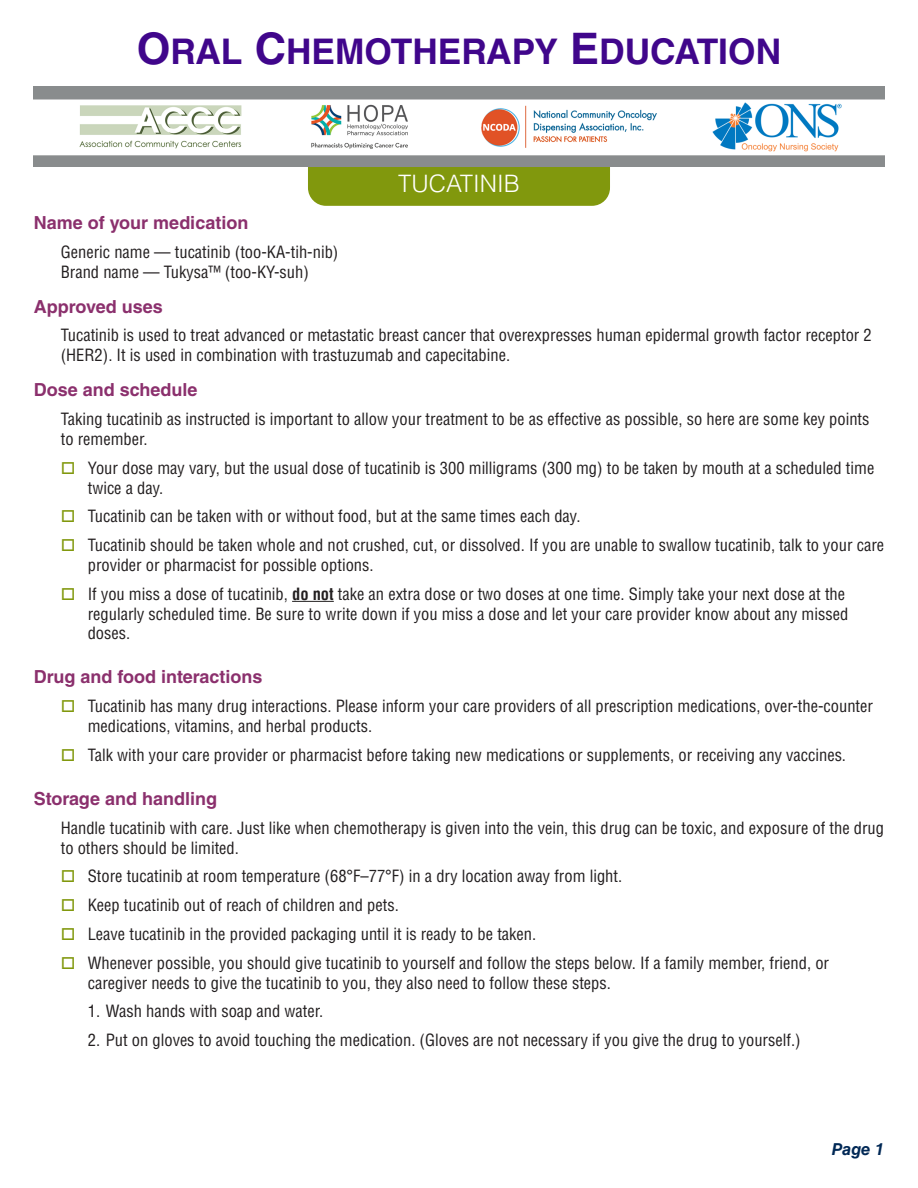
<style>
.page{position:relative;width:918px;height:1188px;background:#fff}
.page>*{position:absolute;margin:0;border:0;box-sizing:border-box;transform-origin:0 0}
.t1{font:700 35.4px "Helvetica LT Std";color:#40068b}
.drug_name{font:300 24px "Helvetica LT Std";color:#fff}
.subhead{font:700 18px "Helvetica LT Std";color:#8b306d}
.text{font:condensed 16.5px/19.8px "Helvetica LT Std";color:#231f20}
.t2{font:italic 700 16.5px "Helvetica LT Std";color:#002855}
.s1{font-size:43.5px}
.s2{color:#81980d}
.s3{font-weight:700}
</style>
<div class="page">
<div style="left:308px;top:139px;width:302px;height:67px;background:#81980d;border-radius:18px"></div>
<img style="left:34px;top:87px;width:850px;height:80px">
<hr style="left:292px;top:601px;width:42px;height:1px;background:#231f20">
<p class="t1" style="left:137px;top:30px;width:646px"><span class="s1">O</span>RAL <span class="s1">C</span>HEMOTHERAPY <span class="s1">E</span>DUCATION</p>
<p class="drug_name" style="left:398px;top:169px;width:123px">TUCATINIB</p>
<p class="subhead" style="left:34px;top:212px;width:216px">Name of your medication</p>
<p class="text" style="left:61px;top:242px;width:279px">Generic name — tucatinib (too-KA-tih-nib)</p>
<p class="text" style="left:61px;top:262px;width:250px">Brand name — Tukysa™ (too-KY-suh)</p>
<p class="subhead" style="left:34px;top:295px;width:130px">Approved uses</p>
<p class="text" style="left:61px;top:325px;width:813px">Tucatinib is used to treat advanced or metastatic breast cancer that overexpresses human epidermal growth factor receptor 2 (HER2). It is used in combination with trastuzumab and capecitabine.</p>
<p class="subhead" style="left:34px;top:379px;width:165px">Dose and schedule</p>
<p class="text" style="left:61px;top:409px;width:810px">Taking tucatinib as instructed is important to allow your treatment to be as effective as possible, so here are some key points to remember.</p>
<p class="text" style="left:88px;top:458px;width:788px;text-indent:-27px"><span class="s2">□</span> Your dose may vary, but the usual dose of tucatinib is 300 milligrams (300 mg) to be taken by mouth at a scheduled time twice a day.</p>
<p class="text" style="left:61px;top:506px;width:521px"><span class="s2">□</span> Tucatinib can be taken with or without food, but at the same times each day.</p>
<p class="text" style="left:88px;top:535px;width:798px;text-indent:-27px"><span class="s2">□</span> Tucatinib should be taken whole and not crushed, cut, or dissolved. If you are unable to swallow tucatinib, talk to your care provider or pharmacist for possible options.</p>
<p class="text" style="left:88px;top:584px;width:762px;text-indent:-27px"><span class="s2">□</span> If you miss a dose of tucatinib, <span class="s3">do not</span> take an extra dose or two doses at one time. Simply take your next dose at the regularly scheduled time. Be sure to write down if you miss a dose and let your care provider know about any missed doses.</p>
<p class="subhead" style="left:34px;top:666px;width:230px">Drug and food interactions</p>
<p class="text" style="left:88px;top:696px;width:787px;text-indent:-27px"><span class="s2">□</span> Tucatinib has many drug interactions. Please inform your care providers of all prescription medications, over-the-counter medications, vitamins, and herbal products.</p>
<p class="text" style="left:61px;top:745px;width:787px"><span class="s2">□</span> Talk with your care provider or pharmacist before taking new medications or supplements, or receiving any vaccines.</p>
<p class="subhead" style="left:34px;top:788px;width:185px">Storage and handling</p>
<p class="text" style="left:61px;top:818px;width:825px">Handle tucatinib with care. Just like when chemotherapy is given into the vein, this drug can be toxic, and exposure of the drug to others should be limited.</p>
<p class="text" style="left:61px;top:866px;width:563px"><span class="s2">□</span> Store tucatinib at room temperature (68°F–77°F) in a dry location away from light.</p>
<p class="text" style="left:61px;top:895px;width:340px"><span class="s2">□</span> Keep tucatinib out of reach of children and pets.</p>
<p class="text" style="left:61px;top:924px;width:477px"><span class="s2">□</span> Leave tucatinib in the provided packaging until it is ready to be taken.</p>
<p class="text" style="left:88px;top:953px;width:743px;text-indent:-27px"><span class="s2">□</span> Whenever possible, you should give tucatinib to yourself and follow the steps below. If a family member, friend, or caregiver needs to give the tucatinib to you, they also need to follow these steps.</p>
<p class="text" style="left:88px;top:1001px;width:237px">1. Wash hands with soap and water.</p>
<p class="text" style="left:88px;top:1030px;width:714px">2. Put on gloves to avoid touching the medication. (Gloves are not necessary if you give the drug to yourself.)</p>
<p class="t2" style="left:832px;top:1139px;width:54px">Page 1</p>
</div>
